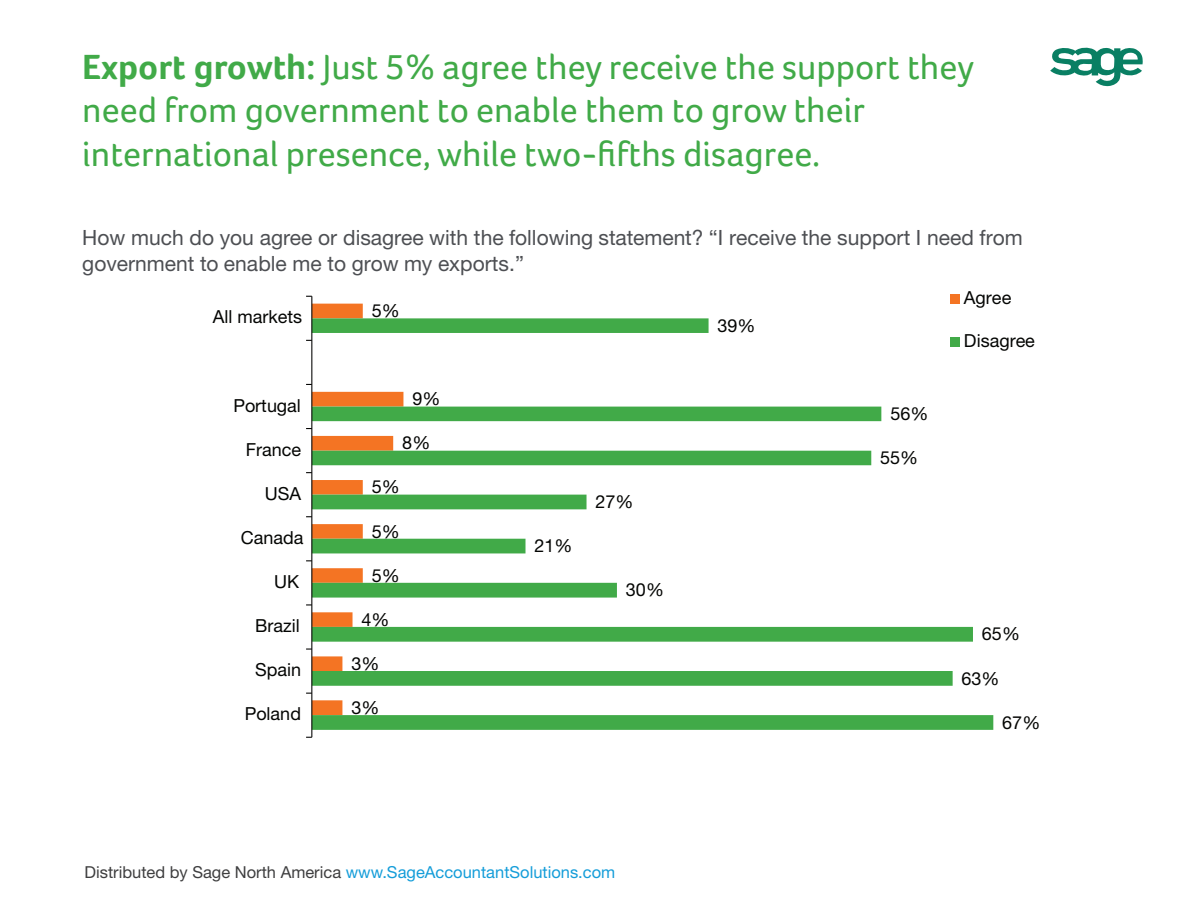
<style>
.page{position:relative;width:1188px;height:918px;background:#fff}
.page>*{position:absolute;margin:0;border:0;box-sizing:border-box;transform-origin:0 0}
.t1{font:36px/43.2px "Foco";color:#41aa48}
.t2{font:21px/25.8px "Helvetica Neue LT Std";color:#4d4f53}
.t3{font:18px "Helvetica Neue LT Std";color:#040503}
.t4{font:16.5px "Helvetica Neue";color:#149dd9}
.s1{font-weight:700}
.s2{color:#3e3e3f}
</style>
<div class="page">
<svg style="left:1050px;top:47px;width:93px;height:40px"></svg>
<svg style="left:312px;top:318px;width:681px;height:412px"></svg>
<hr style="left:311px;top:296px;width:1px;height:441px;background:#050504">
<svg style="left:306px;top:304px;width:97px;height:411px"></svg>
<div style="left:950px;top:294px;width:10px;height:10px;background:#f47423"></div>
<div style="left:950px;top:337px;width:10px;height:10px;background:#41aa48"></div>
<p class="t1" style="left:82px;top:45px;width:893px"><span class="s1">Export growth:</span> Just 5% agree they receive the support they need from government to enable them to grow their international presence, while two-fifths disagree.</p>
<p class="t2" style="left:82px;top:224px;width:942px">How much do you agree or disagree with the following statement? “I receive the support I need from government to enable me to grow my exports.”</p>
<p class="t3" style="left:964px;top:287px;width:49px">Agree</p>
<p class="t3" style="left:964px;top:330px;width:72px">Disagree</p>
<p class="t3" style="left:372px;top:300px;width:30px">5%</p>
<p class="t3" style="left:213px;top:306px;width:91px">All markets</p>
<p class="t3" style="left:717px;top:315px;width:40px">39%</p>
<p class="t3" style="left:233px;top:394px;width:69px">Portugal</p>
<p class="t3" style="left:246px;top:439px;width:57px">France</p>
<p class="t3" style="left:265px;top:483px;width:38px">USA</p>
<p class="t3" style="left:241px;top:527px;width:64px">Canada</p>
<p class="t3" style="left:274px;top:571px;width:26px">UK</p>
<p class="t3" style="left:255px;top:615px;width:46px">Brazil</p>
<p class="t3" style="left:255px;top:659px;width:47px">Spain</p>
<p class="t3" style="left:245px;top:703px;width:58px">Poland</p>
<p class="t3" style="left:412px;top:388px;width:30px">9%</p>
<p class="t3" style="left:402px;top:432px;width:30px">8%</p>
<p class="t3" style="left:372px;top:476px;width:30px">5%</p>
<p class="t3" style="left:372px;top:520px;width:30px">5%</p>
<p class="t3" style="left:372px;top:565px;width:30px">5%</p>
<p class="t3" style="left:362px;top:609px;width:30px">4%</p>
<p class="t3" style="left:351px;top:653px;width:30px">3%</p>
<p class="t3" style="left:351px;top:697px;width:30px">3%</p>
<p class="t3" style="left:534px;top:535px;width:40px">21%</p>
<p class="t3" style="left:595px;top:491px;width:40px">27%</p>
<p class="t3" style="left:626px;top:579px;width:40px">30%</p>
<p class="t4" style="left:85px;top:863px;width:532px"><span class="s2">Distributed by Sage North America</span> www.SageAccountantSolutions.com</p>
<p class="t3" style="left:890px;top:403px;width:40px">56%</p>
<p class="t3" style="left:880px;top:447px;width:40px">55%</p>
<p class="t3" style="left:982px;top:623px;width:40px">65%</p>
<p class="t3" style="left:962px;top:667px;width:40px">63%</p>
<p class="t3" style="left:1002px;top:711px;width:40px">67%</p>
</div>
